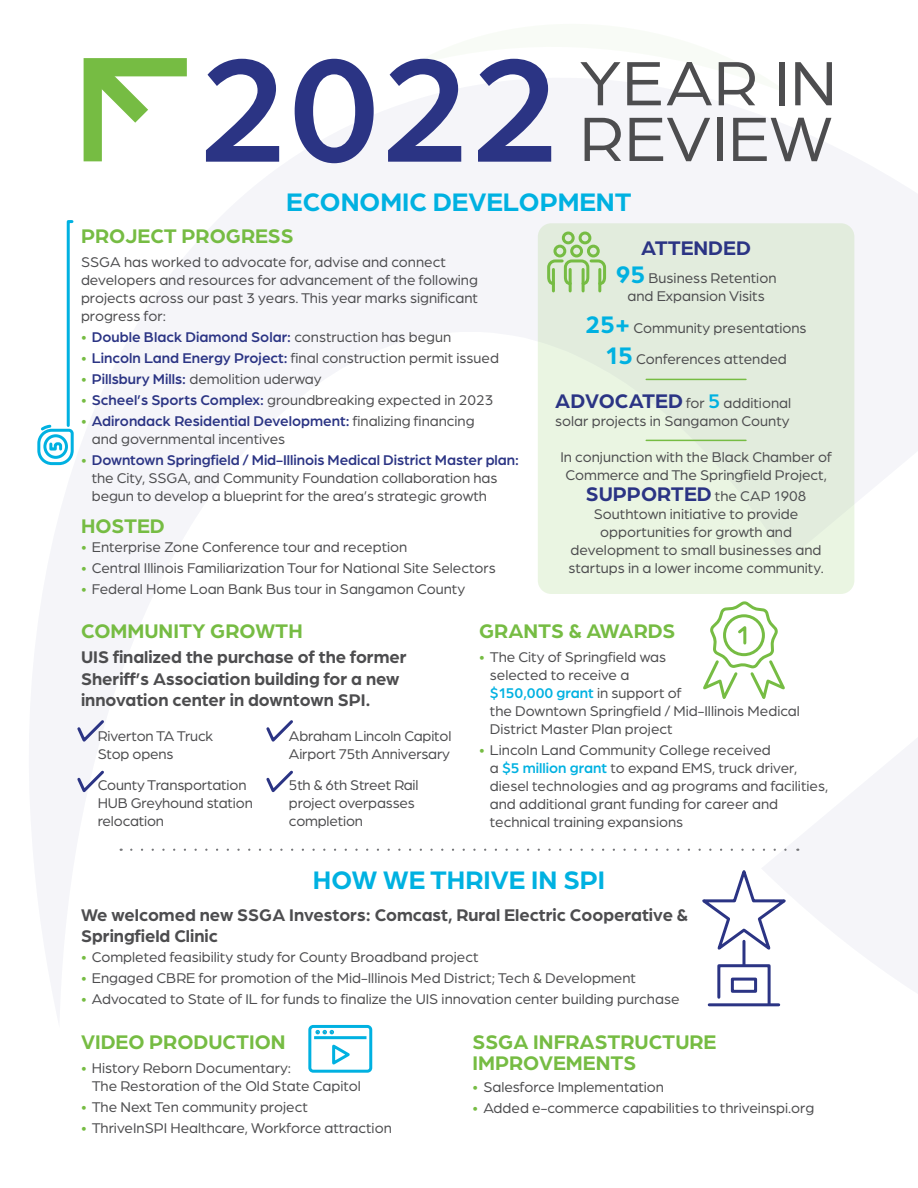
<style>
.page{position:relative;width:918px;height:1188px;background:#fff}
.page>*{position:absolute;margin:0;border:0;box-sizing:border-box;transform-origin:0 0}
.t1{font:500 156.45px "Arboria";color:#2b3484}
.t2{font:66.6px/55.7px "Arboria";letter-spacing:.01em;color:#4d4d4f}
.t3{font:700 27px "Arboria";color:#00b1e1}
.t4{font:700 21px/21px "Arboria";color:#76bc43}
.t5{font:700 21px "Arboria";color:#2b3484}
.t6{font:700 18px/21.6px "Arboria";color:#4d4d4f}
.t7{font:15px/18px "Arboria";color:#4d4d4f}
.t8{font:500 15px "Arboria";color:#2b3484}
.s1{font-weight:400;color:#76bc43}
.s2{font-weight:400;color:#4d4d4f}
.s3{color:#76bc43}
.s4{font-weight:500;color:#2b3484}
.s5{font-weight:500;color:#00b1e1}
.s6{font-weight:700;font-size:25.5px;color:#00b1e1}
.s7{font-weight:700;font-size:21px;color:#2b3484}
.s8{font-weight:500;font-size:21px;color:#00b1e1}
</style>
<div class="page">
<div style="left:538px;top:223px;width:316px;height:371px;background:#e2ecdd;border-radius:14px"></div>
<svg style="left:131px;top:849px;width:667px;height:2px"></svg>
<svg style="left:266px;top:720px;width:27px;height:22px"></svg>
<svg style="left:77px;top:720px;width:27px;height:22px"></svg>
<svg style="left:77px;top:770px;width:27px;height:23px"></svg>
<svg style="left:266px;top:770px;width:27px;height:23px"></svg>
<hr style="left:646px;top:379px;width:100px;height:1px;background:#76bc43">
<hr style="left:646px;top:440px;width:100px;height:1px;background:#76bc43">
<svg style="left:83px;top:58px;width:104px;height:104px"></svg>
<svg style="left:37px;top:220px;width:37px;height:246px"></svg>
<svg style="left:703px;top:601px;width:82px;height:98px"></svg>
<div style="left:723px;top:614px;width:42px;height:42px;border:3px solid #76bc43;border-radius:50%"></div>
<svg style="left:702px;top:870px;width:84px;height:86px"></svg>
<hr style="left:742px;top:941px;width:3px;height:24px;background:#2b3484">
<hr style="left:709px;top:1003px;width:70px;height:3px;background:#2b3484">
<svg style="left:716px;top:963px;width:56px;height:44px"></svg>
<div style="left:570px;top:245px;width:13px;height:12px;border:3px solid #76bc43;border-radius:50%"></div>
<hr style="left:582px;top:269px;width:3px;height:22px;background:#76bc43">
<hr style="left:569px;top:269px;width:3px;height:22px;background:#76bc43">
<div style="left:553px;top:245px;width:13px;height:12px;border:3px solid #76bc43;border-radius:50%"></div>
<hr style="left:552px;top:269px;width:3px;height:22px;background:#76bc43">
<div style="left:587px;top:245px;width:13px;height:12px;border:3px solid #76bc43;border-radius:50%"></div>
<svg style="left:547px;top:259px;width:60px;height:28px"></svg>
<hr style="left:598px;top:269px;width:3px;height:22px;background:#76bc43">
<div style="left:579px;top:232px;width:12px;height:12px;border:3px solid #76bc43;border-radius:50%"></div>
<div style="left:562px;top:232px;width:13px;height:12px;border:3px solid #76bc43;border-radius:50%"></div>
<svg style="left:332px;top:1044px;width:18px;height:21px"></svg>
<hr style="left:314px;top:1036px;width:52px;height:3px;background:#00b1e1">
<svg style="left:315px;top:1030px;width:19px;height:4px"></svg>
<div style="left:308px;top:1025px;width:64px;height:48px;border:3px solid #00b1e1;border-radius:3px"></div>
<h1 class="t1" style="left:198px;top:4px;width:364px">2022</h1>
<h2 class="t2" style="left:580px;top:53px;width:259px">YEAR IN<br>REVIEW</h2>
<h3 class="t3" style="left:286px;top:183px;width:347px">ECONOMIC DEVELOPMENT</h3>
<h3 class="t4" style="left:81px;top:225px;width:214px">PROJECT PROGRESS</h3>
<p class="t7" style="left:81px;top:253px;width:399px">SSGA has worked to advocate for, advise and connect developers and resources for advancement of the following projects across our past 3 years. This year marks significant progress for:</p>
<p class="t8" style="left:81px;top:327px;width:372px"><span class="s1">•</span> Double Black Diamond Solar: <span class="s2">construction has begun</span></p>
<p class="t7" style="left:81px;top:349px;width:420px"><span class="s3">•</span> <span class="s4">Lincoln Land Energy Project:</span> final construction permit issued</p>
<p class="t7" style="left:81px;top:370px;width:242px"><span class="s3">•</span> <span class="s4">Pillsbury Mills:</span> demolition uderway</p>
<p class="t7" style="left:81px;top:391px;width:414px"><span class="s3">•</span> <span class="s4">Scheel’s Sports Complex:</span> groundbreaking expected in 2023</p>
<p class="t7" style="left:92px;top:412px;width:384px;text-indent:-11px"><span class="s3">•</span> <span class="s4">Adirondack Residential Development:</span> finalizing financing and governmental incentives</p>
<p class="t7" style="left:92px;top:451px;width:429px;text-indent:-11px"><span class="s3">•</span> <span class="s4">Downtown Springfield / Mid-Illinois Medical District Master plan: </span>the City, SSGA, and Community Foundation collaboration has begun to develop a blueprint for the area’s strategic growth</p>
<h3 class="t4" style="left:81px;top:514px;width:85px">HOSTED</h3>
<p class="t7" style="left:81px;top:537px;width:328px"><span class="s3">•</span> Enterprise Zone Conference tour and reception</p>
<p class="t7" style="left:81px;top:558px;width:416px"><span class="s3">•</span> Central Illinois Familiarization Tour for National Site Selectors</p>
<p class="t7" style="left:81px;top:579px;width:386px"><span class="s3">•</span> Federal Home Loan Bank Bus tour in Sangamon County</p>
<h3 class="t4" style="left:479px;top:620px;width:198px">GRANTS &amp; AWARDS</h3>
<p class="t7" style="left:490px;top:648px;width:312px;text-indent:-11px"><span class="s3">•</span> The City of Springfield was<br>selected to receive a<br><span class="s5">$150,000 grant</span> in support of<br>the Downtown Springfield / Mid-Illinois Medical<br>District Master Plan project</p>
<p class="t7" style="left:490px;top:741px;width:340px;text-indent:-11px"><span class="s3">•</span> Lincoln Land Community College received<br>a <span class="s5">$5 million grant</span> to expand EMS, truck driver, diesel technologies and ag programs and facilities, and additional grant funding for career and technical training expansions</p>
<h3 class="t5" style="left:641px;top:233px;width:111px">ATTENDED</h3>
<p class="t7" style="left:616px;top:269px;width:162px;text-align:center"><span class="s6">95</span> Business Retention and Expansion Visits</p>
<p class="t7" style="left:586px;top:311px;width:223px;line-height:31.5px;text-align:center"><span class="s6">25+</span> Community presentations<br><span class="s6">15</span> Conferences attended</p>
<p class="t7" style="left:555px;top:393px;width:237px"><span class="s7">ADVOCATED</span> for <span class="s8">5</span> additional solar projects in Sangamon County</p>
<p class="t7" style="left:560px;top:447px;width:273px;text-align:center">In conjunction with the Black Chamber of<br>Commerce and The Springfield Project,</p>
<p class="t7" style="left:569px;top:486px;width:257px;text-align:center"><span class="s7">SUPPORTED</span> the CAP 1908<br>Southtown initiative to provide opportunities for growth and development to small businesses and startups in a lower income community.</p>
<h3 class="t4" style="left:81px;top:620px;width:223px">COMMUNITY GROWTH</h3>
<p class="t6" style="left:81px;top:645px;width:327px">UIS finalized the purchase of the former<br>Sheriff’s Association building for a new innovation center in downtown SPI.</p>
<p class="t7" style="left:98px;top:726px;width:117px">Riverton TA Truck<br>Stop opens</p>
<p class="t7" style="left:289px;top:726px;width:164px">Abraham Lincoln Capitol<br>Airport 75th Anniversary</p>
<p class="t7" style="left:98px;top:775px;width:157px">County Transportation<br>HUB Greyhound station relocation</p>
<p class="t7" style="left:289px;top:775px;width:131px">5th &amp; 6th Street Rail project overpasses completion</p>
<h3 class="t3" style="left:313px;top:862px;width:294px">HOW WE THRIVE IN SPI</h3>
<p class="t6" style="left:81px;top:903px;width:609px">We welcomed new SSGA Investors: Comcast, Rural Electric Cooperative &amp;<br>Springfield Clinic</p>
<p class="t7" style="left:81px;top:947px;width:399px"><span class="s3">•</span> Completed feasibility study for County Broadband project</p>
<p class="t7" style="left:81px;top:968px;width:556px"><span class="s3">•</span> Engaged CBRE for promotion of the Mid-Illinois Med District; Tech &amp; Development</p>
<p class="t7" style="left:81px;top:989px;width:600px"><span class="s3">•</span> Advocated to State of IL for funds to finalize the UIS innovation center building purchase</p>
<h3 class="t4" style="left:81px;top:1030px;width:206px">VIDEO PRODUCTION</h3>
<p class="t7" style="left:92px;top:1058px;width:271px;text-indent:-11px"><span class="s3">•</span> History Reborn Documentary:<br>The Restoration of the Old State Capitol</p>
<p class="t7" style="left:81px;top:1097px;width:228px"><span class="s3">•</span> The Next Ten community project</p>
<p class="t7" style="left:81px;top:1118px;width:312px"><span class="s3">•</span> ThriveInSPI Healthcare, Workforce attraction</p>
<h3 class="t4" style="left:473px;top:1030px;width:245px">SSGA INFRASTRUCTURE<br>IMPROVEMENTS</h3>
<p class="t7" style="left:473px;top:1078px;width:193px"><span class="s3">•</span> Salesforce Implementation</p>
<p class="t7" style="left:473px;top:1099px;width:343px"><span class="s3">•</span> Added e-commerce capabilities to thriveinspi.org</p>
</div>
